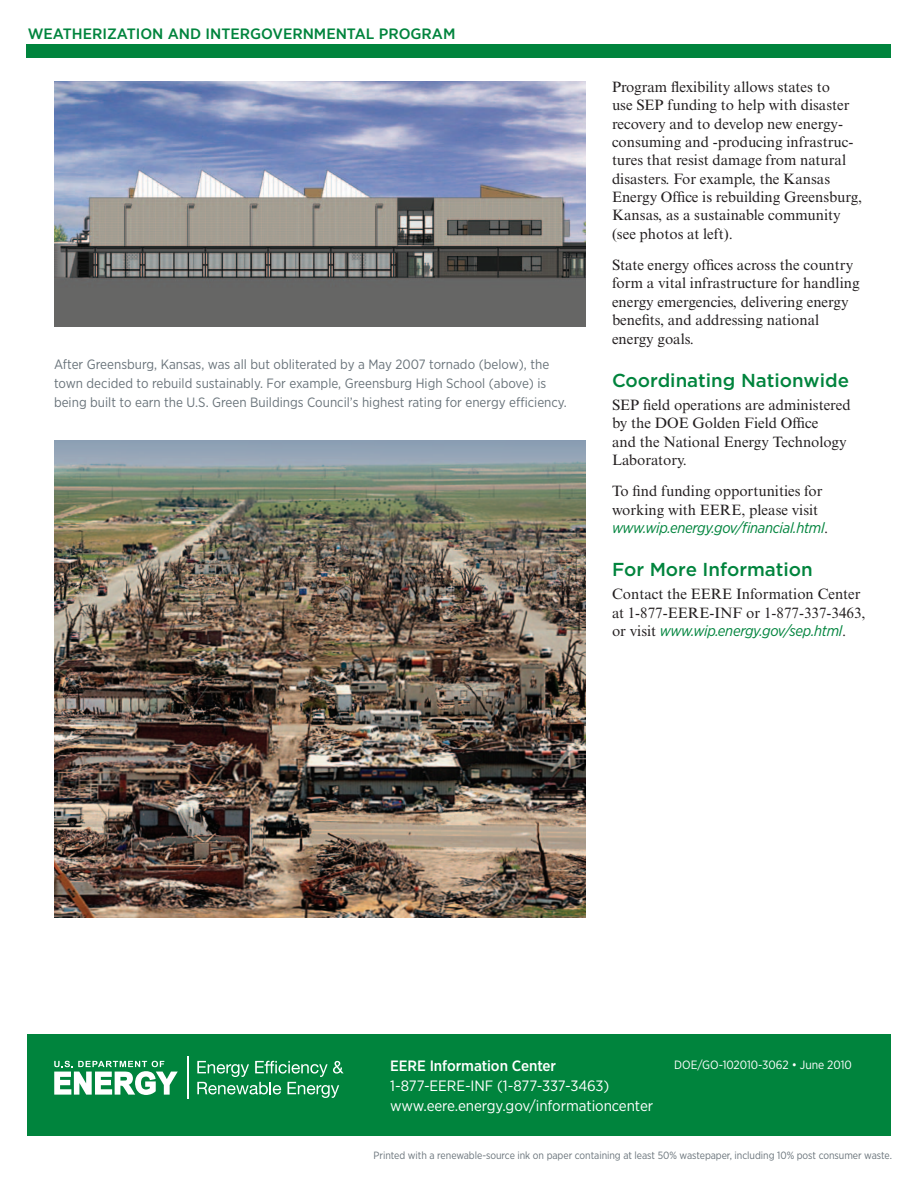
<style>
.page{position:relative;width:918px;height:1188px;background:#fff}
.page>*{position:absolute;margin:0;border:0;box-sizing:border-box;transform-origin:0 0}
.subhead_1{font:500 18.75px "Gotham";color:#00843d}
.body_text{font:15px/18.3px "Times New Roman MT Std";color:#231f20}
.H-attribution{font:15px "Gotham Narrow";letter-spacing:-.005em;color:#fff}
.program_name_page_2{font:500 15px "Gotham Narrow";color:#00843d;scale:1.1 1}
.H-attribution-2{font:500 15px "Gotham Narrow";letter-spacing:-.005em;color:#fff}
.t1{font:13.5px/19.2px "Gotham Narrow";color:#6a747b}
.H-DOE_date{font:12px "Gotham Narrow";letter-spacing:-.005em;color:#fff}
.H-printed_______ink{font:10.5px "Gotham Narrow";letter-spacing:-.005em;color:#6a747b}
.s1{font-family:"Gotham Narrow";font-style:italic;color:#00843d}
</style>
<div class="page">
<img style="left:54px;top:81px;width:531px;height:246px">
<img style="left:54px;top:441px;width:531px;height:477px">
<div style="left:26px;top:45px;width:865px;height:13px;background:#00843d"></div>
<div style="left:27px;top:1034px;width:864px;height:102px;background:#00843d"></div>
<svg style="left:54px;top:1061px;width:124px;height:34px"></svg>
<hr style="left:187px;top:1057px;width:1px;height:42px;background:#fff">
<svg style="left:197px;top:1061px;width:147px;height:37px"></svg>
<p class="program_name_page_2" style="left:28px;top:24px;width:390px">WEATHERIZATION AND INTERGOVERNMENTAL PROGRAM</p>
<p class="t1" style="left:54px;top:354px;width:514px">After Greensburg, Kansas, was all but obliterated by a May 2007 tornado (below), the town decided to rebuild sustainably. For example, Greensburg High School (above) is being built to earn the U.S. Green Buildings Council’s highest rating for energy efficiency.</p>
<p class="body_text" style="left:612px;top:78px;width:252px">Program flexibility allows states to<br>use SEP funding to help with disaster recovery and to develop new energy&shy;consuming and -producing infrastruc&shy;tures that resist damage from natural disasters. For example, the Kansas Energy Office is rebuilding Greensburg, Kansas, as a sustainable community (see photos at left).</p>
<p class="body_text" style="left:612px;top:256px;width:249px">State energy offices across the country form a vital infrastructure for handling energy emergencies, delivering energy benefits, and addressing national energy goals.</p>
<p class="subhead_1" style="left:612px;top:368px;width:238px">Coordinating Nationwide</p>
<p class="body_text" style="left:612px;top:396px;width:240px">SEP field operations are administered by the DOE Golden Field Office<br>and the National Energy Technology<br>Laboratory.</p>
<p class="body_text" style="left:612px;top:482px;width:218px">To find funding opportunities for working with EERE, please visit <span class="s1">www.wip.energy.gov/financial.html</span>.</p>
<p class="subhead_1" style="left:612px;top:557px;width:202px">For More Information</p>
<p class="body_text" style="left:612px;top:585px;width:255px">Contact the EERE Information Center at 1-877-EERE-INF or 1-877-337-3463, or visit <span class="s1">www.wip.energy.gov/sep.html</span>.</p>
<p class="H-DOE_date" style="left:674px;top:1057px;width:179px">DOE/GO-102010-3062 • June 2010</p>
<p class="H-attribution-2" style="left:390px;top:1057px;width:167px">EERE Information Center</p>
<p class="H-attribution" style="left:390px;top:1077px;width:221px">1-877-EERE-INF (1-877-337-3463)</p>
<p class="H-attribution" style="left:390px;top:1096px;width:264px">www.eere.energy.gov/informationcenter</p>
<p class="H-printed_______ink" style="left:374px;top:1149px;width:520px">Printed with a renewable-source ink on paper containing at least 50% wastepaper, including 10% post consumer waste.</p>
</div>
